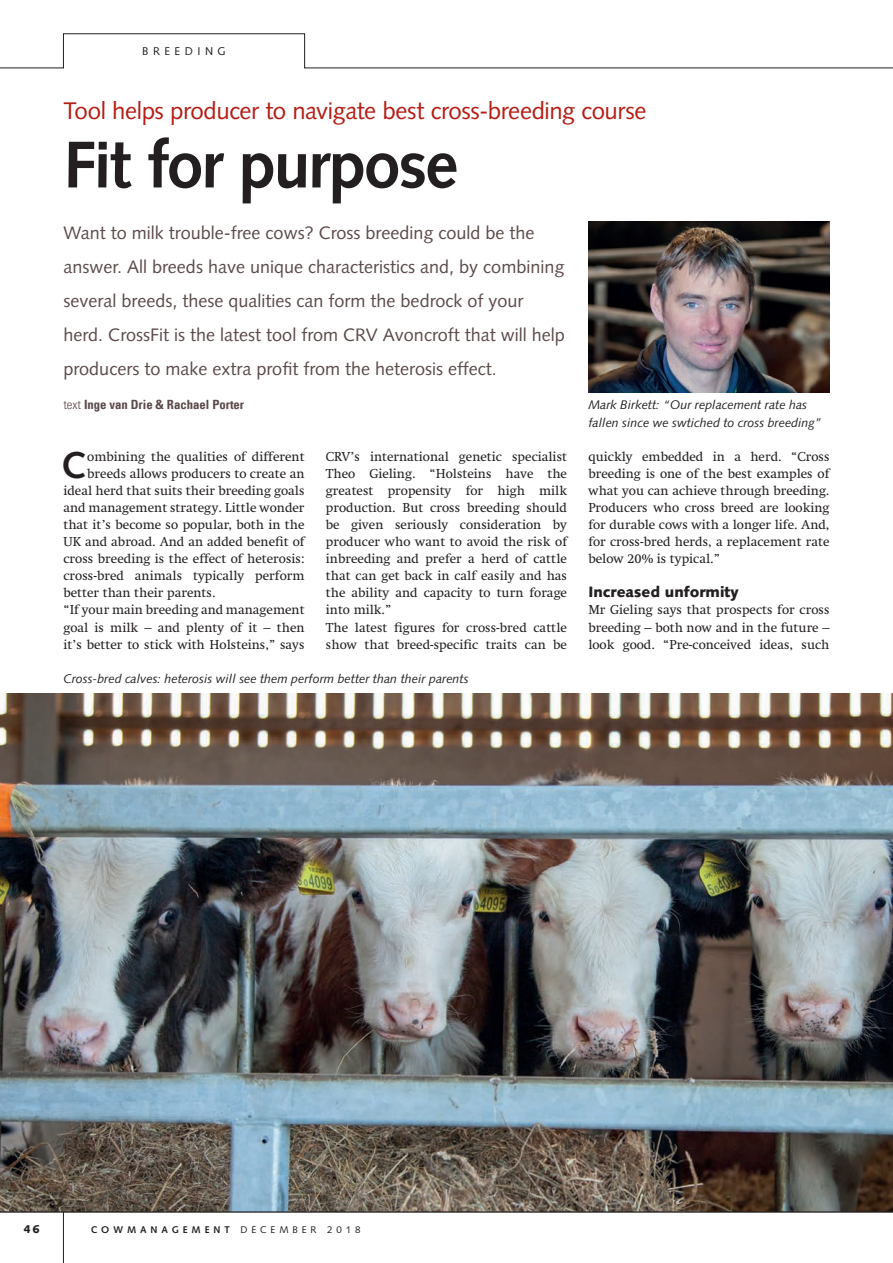
<style>
.page{position:relative;width:893px;height:1263px;background:#fff}
.page>*{position:absolute;margin:0;border:0;box-sizing:border-box;transform-origin:0 0}
.t1{font:700 66px "Syntax LT Pro";letter-spacing:-.035em;color:#231f20}
.t2{font:700 37.35px "Syntax LT Pro";color:#231f20}
.t3{font:24px "Syntax LT Pro";letter-spacing:-.015em;color:#b41d15}
.t4{font:18px/34.2px "Syntax LT Pro";color:#5b4a49}
.t5{font:900 15px "Syntax LT Pro";color:#231f20}
.t6{font:13.2px/17.1px "Swift LT Pro";color:#231f20;text-align:justify}
.t7{font:12.75px "Univers Com 67 Bold Cond";color:#5b4a49}
.t8{font:italic 12.45px/17.1px "Syntax LT Pro";color:#231f20}
.t9{font:11.25px "Syntax LT Pro";color:#231f20}
.t10{font:900 11.25px "Syntax LT Pro";color:#231f20}
.t11{font:700 9.75px "Syntax LT Pro";letter-spacing:.4em;color:#231f20}
.t12{font:9.75px "Syntax LT Pro";letter-spacing:.4em;color:#231f20}
.s1{font-family:"Univers Com 47 Light Cond"}
.s2{font-weight:700}
.s3{font-weight:400}
</style>
<div class="page">
<img style="left:0;top:693px;width:892px;height:518px">
<img style="left:588px;top:221px;width:241px;height:171px">
<svg style="left:0;top:33px;width:892px;height:35px"></svg>
<svg style="left:0;top:1211px;width:892px;height:51px"></svg>
<hr style="left:63px;top:1211px;width:1px;height:51px;background:#231f20">
<p class="t9" style="left:142px;top:44px;width:85px">BREEDING</p>
<h3 class="t3" style="left:63px;top:97px;width:584px">Tool helps producer to navigate best cross-breeding course</h3>
<h1 class="t1" style="left:63px;top:126px;width:396px">Fit for purpose</h1>
<p class="t4" style="left:63px;top:215px;width:503px">Want to milk trouble-free cows? Cross breeding could be the answer. All breeds have unique characteristics and, by combining several breeds, these qualities can form the bedrock of your herd. CrossFit is the latest tool from CRV Avoncroft that will help producers to make extra profit from the heterosis effect.</p>
<p class="t7" style="left:63px;top:397px;width:182px"><span class="s1">text</span> Inge van Drie &amp; Rachael Porter</p>
<p class="t8" style="left:588px;top:396px;width:235px">Mark Birkett: “Our replacement rate has fallen since we swtiched to cross breeding”</p>
<h2 class="t2" style="left:61px;top:443px;width:26px">C</h2>
<p class="t6" style="left:87px;top:447px;width:219px">ombining the qualities of different</p>
<p class="t6" style="left:87px;top:464px;width:219px">breeds allows producers to create an</p>
<p class="t6" style="left:63px;top:481px;width:242px">ideal herd that suits their breeding goals</p>
<p class="t6" style="left:63px;top:499px;width:242px">and management strategy. Little wonder</p>
<p class="t6" style="left:63px;top:516px;width:242px">that it’s become so popular, both in the</p>
<p class="t6" style="left:63px;top:533px;width:242px">UK and abroad. And an added benefit of</p>
<p class="t6" style="left:63px;top:550px;width:242px">cross breeding is the effect of heterosis:</p>
<p class="t6" style="left:63px;top:567px;width:242px">cross-bred animals typically perform</p>
<p class="t6" style="left:63px;top:584px;width:154px">better than their parents.</p>
<p class="t6" style="left:63px;top:601px;width:242px">“If your main breeding and management</p>
<p class="t6" style="left:63px;top:618px;width:242px">goal is milk – and plenty of it – then</p>
<p class="t6" style="left:63px;top:635px;width:242px">it’s better to stick with Holsteins,” says</p>
<p class="t6" style="left:326px;top:447px;width:242px;text-align:left">CRV’s international genetic specialist Theo Gieling. “Holsteins have the greatest propensity for high milk production. But cross breeding should be given seriously consideration by producer who want to avoid the risk of inbreeding and prefer a herd of cattle that can get back in calf easily and has the ability and capacity to turn forage into milk.”<br>The latest figures for cross-bred cattle show that breed-specific traits can be</p>
<p class="t6" style="left:588px;top:447px;width:242px">quickly embedded in a herd. “Cross breeding is one of the best examples of what you can achieve through breeding.<br>Producers who cross breed are looking for durable cows with a longer life. And, for cross-bred herds, a replacement rate below 20% is typical.”</p>
<p class="t5" style="left:588px;top:583px;width:152px">Increased unformity</p>
<p class="t6" style="left:588px;top:601px;width:242px">Mr Gieling says that prospects for cross breeding – both now and in the future – look good. “Pre-conceived ideas, such</p>
<p class="t8" style="left:63px;top:669px;width:406px">Cross-bred calves: heterosis will see them perform better than their parents</p>
<p class="t10" style="left:23px;top:1222px;width:18px">46</p>
<p class="t11" style="left:88px;top:1223px;width:140px">COWMANAGEMENT</p>
<p class="t12" style="left:88px;top:1223px;width:220px"><span class="s2">VEETEELT</span> JANUARI 1/2 2009</p>
<p class="t11" style="left:91px;top:1223px;width:271px">COWMANAGEMENT <span class="s3">DECEMBER 2018</span></p>
<p class="t12" style="left:238px;top:1223px;width:128px">SEPTEMBER 2009</p>
</div>
